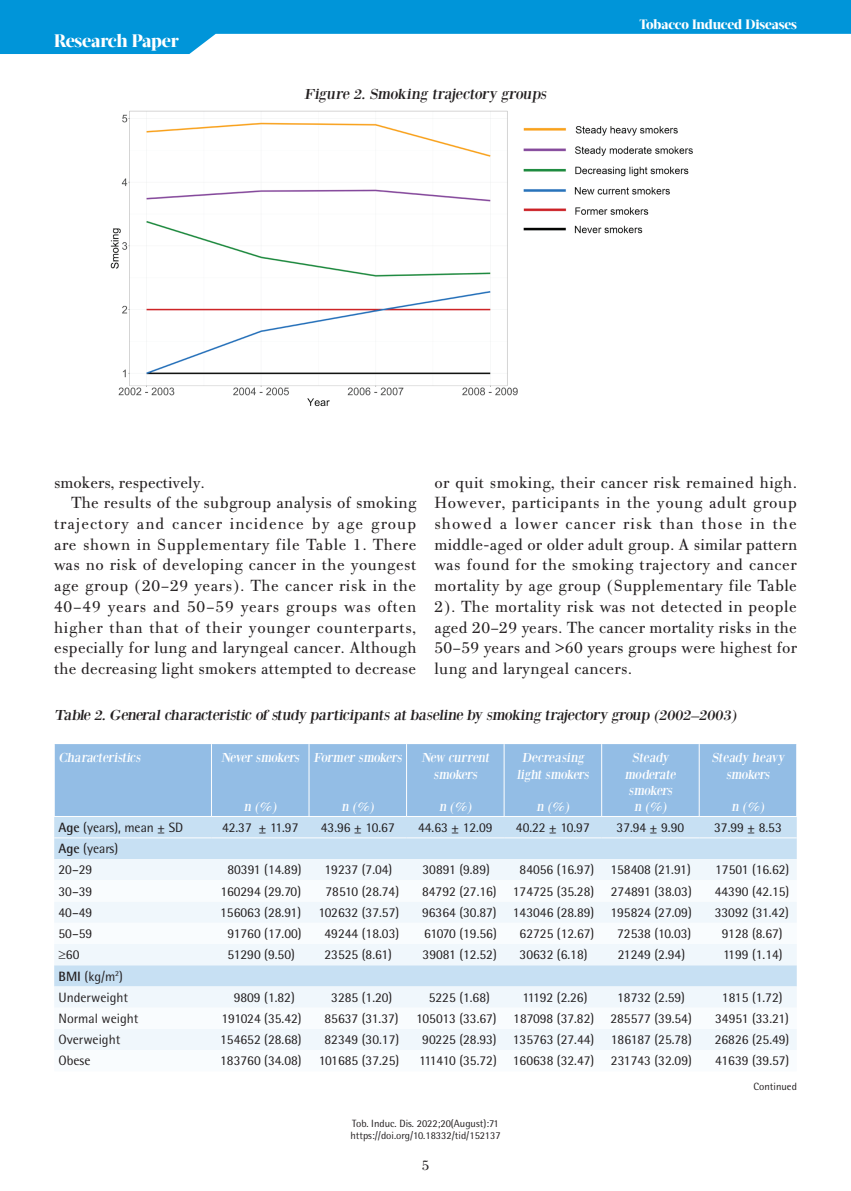
<style>
.page{position:relative;width:851px;height:1191px;background:#fff}
.page>*{position:absolute;margin:0;border:0;box-sizing:border-box;transform-origin:0 0}
.t1{font:800 18px "Acta Display W04";letter-spacing:-.01em;color:#fff}
.t2{font:17.25px/20.7px "PF Bodoni Text";letter-spacing:.025em;color:#231f20;text-align:justify}
.t3{font:17.25px "PF Bodoni Text";letter-spacing:.045em;color:#231f20}
.t4{font:17.25px "PF Bodoni Text";letter-spacing:.06em;color:#231f20}
.t5{font:17.25px "PF Bodoni Text";color:#231f20}
.t6{font:15px "Bodoni XT";color:#231f20;scale:1.1 1}
.t7{font:15px "PF Bodoni Text";color:#231f20}
.t8{font:13.5px/21.1px "Rotis Semi Sans Hel";color:#231f20}
.t9{font:13.5px/16.2px "Bodoni XT";color:#fff;text-align:center}
.t10{font:800 13.5px "Acta Display W04";letter-spacing:-.01em;color:#fff}
.t11{font:13.5px "Rotis Semi Sans Hel";letter-spacing:-.035em;color:#231f20}
.t12{font:10.5px/12.6px "Rotis Semi Sans Hel";color:#231f20}
.s1{font-weight:700}
</style>
<div class="page">
<svg style="left:0;top:0;width:850px;height:54px;fill:#0095d9"></svg>
<img style="left:110px;top:110px;width:583px;height:297px">
<div style="left:55px;top:744px;width:741px;height:72px;background:#93bde5"></div>
<div style="left:54px;top:817px;width:742px;height:42px;background:#c7e0f3"></div>
<div style="left:54px;top:859px;width:742px;height:21px;background:#f0f7fc"></div>
<svg style="left:54px;top:902px;width:742px;height:148px;fill:#f0f7fc"></svg>
<hr style="left:601px;top:744px;width:1px;height:72px;background:#fff">
<hr style="left:698px;top:744px;width:1px;height:72px;background:#fff">
<hr style="left:211px;top:744px;width:1px;height:72px;background:#fff">
<hr style="left:309px;top:744px;width:1px;height:72px;background:#fff">
<hr style="left:406px;top:744px;width:1px;height:72px;background:#fff">
<hr style="left:504px;top:744px;width:1px;height:72px;background:#fff">
<hr style="left:54px;top:837px;width:157px;height:1px;background:#fff">
<hr style="left:211px;top:837px;width:98px;height:1px;background:#fff">
<hr style="left:309px;top:837px;width:97px;height:1px;background:#fff">
<hr style="left:406px;top:837px;width:98px;height:1px;background:#fff">
<hr style="left:504px;top:837px;width:97px;height:1px;background:#fff">
<hr style="left:601px;top:837px;width:98px;height:1px;background:#fff">
<hr style="left:699px;top:837px;width:97px;height:1px;background:#fff">
<h1 class="t1" style="left:54px;top:30px;width:126px">Research Paper</h1>
<p class="t6" style="left:304px;top:85px;width:224px">Figure 2. Smoking trajectory groups</p>
<p class="t10" style="left:639px;top:17px;width:159px">Tobacco Induced Diseases</p>
<p class="t5" style="left:54px;top:472px;width:152px">smokers, respectively.</p>
<p class="t2" style="left:71px;top:493px;width:347px">The results of the subgroup analysis of smoking</p>
<p class="t4" style="left:54px;top:514px;width:363px">trajectory and cancer incidence by age group</p>
<p class="t2" style="left:54px;top:534px;width:364px">are shown in Supplementary file Table 1. There</p>
<p class="t2" style="left:54px;top:555px;width:364px">was no risk of developing cancer in the youngest</p>
<p class="t2" style="left:54px;top:575px;width:364px">age group (20–29 years). The cancer risk in the</p>
<p class="t3" style="left:54px;top:597px;width:364px">40–49 years and 50–59 years groups was often</p>
<p class="t3" style="left:54px;top:617px;width:363px">higher than that of their younger counterparts,</p>
<p class="t2" style="left:54px;top:637px;width:364px">especially for lung and laryngeal cancer. Although</p>
<p class="t2" style="left:54px;top:658px;width:363px">the decreasing light smokers attempted to decrease</p>
<p class="t2" style="left:434px;top:472px;width:364px">or quit smoking, their cancer risk remained high.<br>However, participants in the young adult group showed a lower cancer risk than those in the middle-aged or older adult group. A similar pattern was found for the smoking trajectory and cancer mortality by age group (Supplementary file Table 2). The mortality risk was not detected in people aged 20–29 years. The cancer mortality risks in the 50–59 years and &gt;60 years groups were highest for lung and laryngeal cancers.</p>
<p class="t6" style="left:54px;top:706px;width:624px">Table 2. General characteristic of study participants at baseline by smoking trajectory group (2002–2003)</p>
<p class="t9" style="left:58px;top:749px;width:86px">Characteristics</p>
<p class="t9" style="left:221px;top:749px;width:82px">Never smokers</p>
<p class="t9" style="left:244px;top:798px;width:36px">n (%)</p>
<p class="t9" style="left:516px;top:749px;width:76px">Decreasing light smokers</p>
<p class="t9" style="left:536px;top:798px;width:36px">n (%)</p>
<p class="t9" style="left:313px;top:749px;width:92px">Former smokers</p>
<p class="t9" style="left:341px;top:798px;width:36px">n (%)</p>
<p class="t9" style="left:625px;top:749px;width:55px">Steady moderate smokers n (%)</p>
<p class="t9" style="left:711px;top:749px;width:77px">Steady heavy smokers</p>
<p class="t9" style="left:421px;top:749px;width:72px">New current smokers</p>
<p class="t9" style="left:439px;top:798px;width:36px">n (%)</p>
<p class="t9" style="left:731px;top:798px;width:36px">n (%)</p>
<p class="t8" style="left:58px;top:816px;width:126px"><span class="s1">Age</span> (years), mean ± SD</p>
<p class="t8" style="left:222px;top:816px;width:78px">42.37 ± 11.97</p>
<p class="t8" style="left:321px;top:816px;width:75px">43.96 ± 10.67</p>
<p class="t8" style="left:418px;top:816px;width:76px">44.63 ± 12.09</p>
<p class="t8" style="left:516px;top:816px;width:75px">40.22 ± 10.97</p>
<p class="t8" style="left:616px;top:816px;width:69px">37.94 ± 9.90</p>
<p class="t8" style="left:714px;top:816px;width:69px">37.99 ± 8.53</p>
<p class="t8" style="left:58px;top:838px;width:61px"><span class="s1">Age</span> (years)<br>20–29</p>
<p class="t8" style="left:227px;top:859px;width:76px">80391 (14.89)</p>
<p class="t8" style="left:324px;top:859px;width:69px">19237 (7.04)</p>
<p class="t8" style="left:422px;top:859px;width:69px">30891 (9.89)</p>
<p class="t8" style="left:519px;top:859px;width:173px">84056 (16.97) 158408 (21.91)</p>
<p class="t8" style="left:715px;top:859px;width:76px">17501 (16.62)</p>
<p class="t8" style="left:58px;top:880px;width:35px">30–39</p>
<p class="t8" style="left:220px;top:880px;width:82px">160294 (29.70)</p>
<p class="t8" style="left:325px;top:880px;width:75px">78510 (28.74)</p>
<p class="t8" style="left:422px;top:880px;width:271px">84792 (27.16) 174725 (35.28) 274891 (38.03)</p>
<p class="t8" style="left:714px;top:880px;width:76px">44390 (42.15)</p>
<p class="t8" style="left:58px;top:901px;width:35px">40–49</p>
<p class="t8" style="left:220px;top:901px;width:82px">156063 (28.91)</p>
<p class="t8" style="left:318px;top:901px;width:82px">102632 (37.57)</p>
<p class="t8" style="left:422px;top:901px;width:271px">96364 (30.87) 143046 (28.89) 195824 (27.09)</p>
<p class="t8" style="left:714px;top:901px;width:76px">33092 (31.42)</p>
<p class="t8" style="left:58px;top:922px;width:35px">50–59</p>
<p class="t8" style="left:227px;top:922px;width:76px">91760 (17.00)</p>
<p class="t8" style="left:324px;top:922px;width:76px">49244 (18.03)</p>
<p class="t11" style="left:424px;top:925px;width:74px">61070 (19.56)</p>
<p class="t8" style="left:519px;top:922px;width:76px">62725 (12.67)</p>
<p class="t8" style="left:617px;top:922px;width:76px">72538 (10.03)</p>
<p class="t8" style="left:721px;top:922px;width:62px">9128 (8.67)</p>
<p class="t8" style="left:58px;top:944px;width:22px">≥60</p>
<p class="t8" style="left:227px;top:944px;width:69px">51290 (9.50)</p>
<p class="t8" style="left:324px;top:944px;width:69px">23525 (8.61)</p>
<p class="t8" style="left:422px;top:944px;width:76px">39081 (12.52)</p>
<p class="t8" style="left:519px;top:944px;width:69px">30632 (6.18)</p>
<p class="t8" style="left:617px;top:944px;width:69px">21249 (2.94)</p>
<p class="t8" style="left:722px;top:944px;width:61px">1199 (1.14)</p>
<p class="t8" style="left:58px;top:965px;width:71px"><span class="s1">BMI</span> (kg/m<sup>2</sup>)<br>Underweight</p>
<p class="t8" style="left:234px;top:986px;width:63px">9809 (1.82)</p>
<p class="t8" style="left:331px;top:986px;width:63px">3285 (1.20)</p>
<p class="t8" style="left:428px;top:986px;width:63px">5225 (1.68)</p>
<p class="t8" style="left:522px;top:986px;width:66px">11192 (2.26)</p>
<p class="t8" style="left:617px;top:986px;width:69px">18732 (2.59)</p>
<p class="t8" style="left:721px;top:986px;width:62px">1815 (1.72)</p>
<p class="t8" style="left:58px;top:1007px;width:82px">Normal weight</p>
<p class="t8" style="left:221px;top:1007px;width:82px">191024 (35.42)</p>
<p class="t8" style="left:324px;top:1007px;width:76px">85637 (31.37)</p>
<p class="t8" style="left:416px;top:1007px;width:277px">105013 (33.67) 187098 (37.82) 285577 (39.54)</p>
<p class="t8" style="left:715px;top:1007px;width:75px">34951 (33.21)</p>
<p class="t8" style="left:58px;top:1029px;width:63px">Overweight</p>
<p class="t8" style="left:220px;top:1029px;width:83px">154652 (28.68)</p>
<p class="t8" style="left:324px;top:1029px;width:76px">82349 (30.17)</p>
<p class="t8" style="left:422px;top:1029px;width:271px">90225 (28.93) 135763 (27.44) 186187 (25.78)</p>
<p class="t8" style="left:714px;top:1029px;width:76px">26826 (25.49)</p>
<p class="t8" style="left:58px;top:1050px;width:33px">Obese</p>
<p class="t8" style="left:220px;top:1050px;width:83px">183760 (34.08)</p>
<p class="t8" style="left:319px;top:1050px;width:82px">101685 (37.25)</p>
<p class="t8" style="left:419px;top:1050px;width:274px">111410 (35.72) 160638 (32.47) 231743 (32.09)</p>
<p class="t8" style="left:715px;top:1050px;width:76px">41639 (39.57)</p>
<p class="t12" style="left:753px;top:1079px;width:45px">Continued</p>
<p class="t12" style="left:350px;top:1116px;width:152px">Tob. Induc. Dis. 2022;20(August):71 https://doi.org/10.18332/tid/152137</p>
<p class="t7" style="left:421px;top:1156px;width:9px">5</p>
</div>
